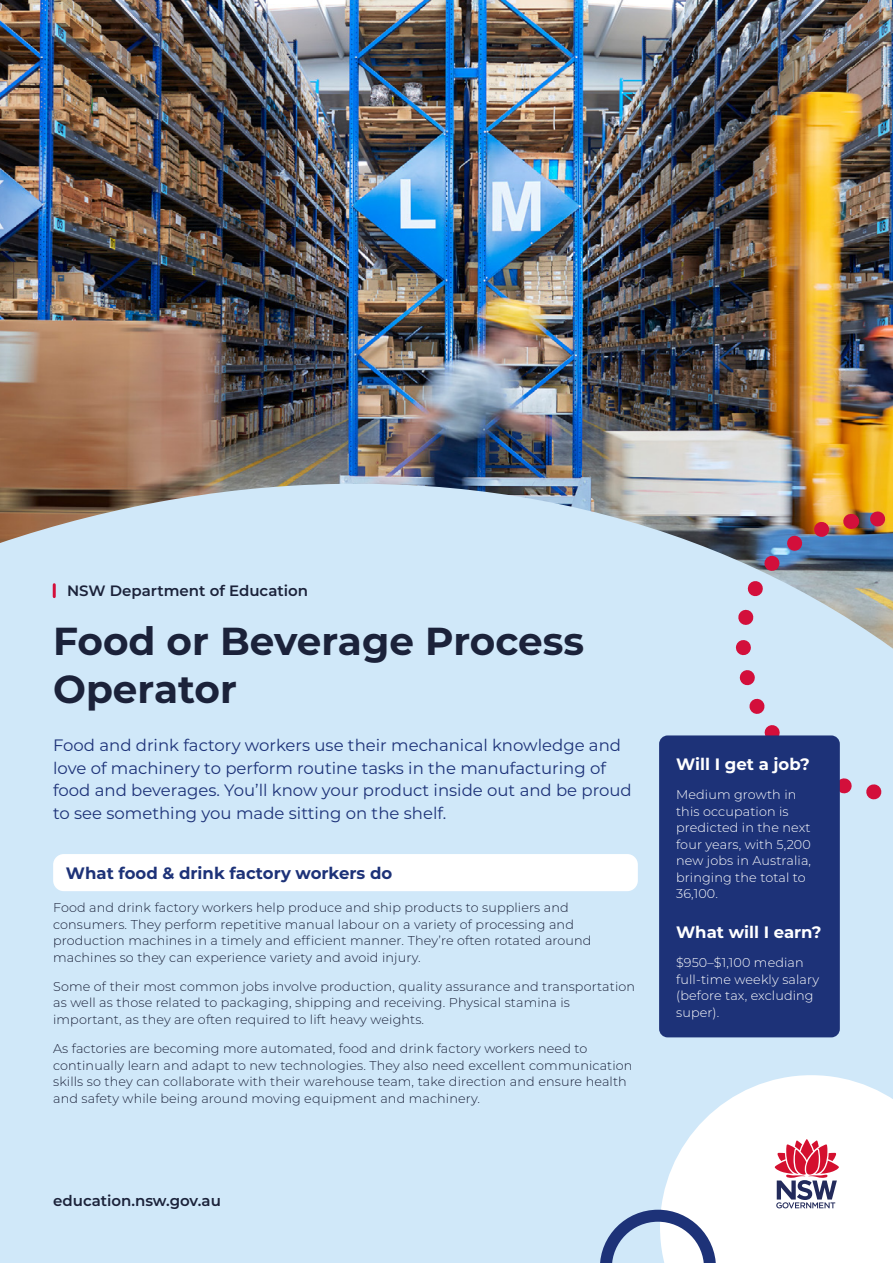
<style>
.page{position:relative;width:893px;height:1263px;background:#fff}
.page>*{position:absolute;margin:0;border:0;box-sizing:border-box;transform-origin:0 0}
.Cover_Heading{font:700 39px/48px "Montserrat";color:#1b223a}
.Intro_heading{font:16.5px/22.5px "Montserrat";color:#1d3278}
.Body_Heading_Boxed{font:700 16.5px "Montserrat";color:#1d3278}
.Body_Heading{font:700 16.5px "Montserrat";color:#fff}
.t1{font:600 15px "Montserrat";color:#1b223a}
.Body_2{font:300 12.75px/16.5px "Montserrat";letter-spacing:.01em;color:#1b223a}
.Body_2-2{font:300 12.75px/16.5px "Montserrat";letter-spacing:.01em;color:#fff}
</style>
<div class="page">
<img style="left:0;top:0;width:893px;height:1263px">
<svg style="left:53px;top:585px;width:3px;height:12px"></svg>
<svg style="left:600px;top:1075px;width:293px;height:188px"></svg>
<svg style="left:686px;top:510px;width:207px;height:298px;background:#b7c2d2"></svg>
<svg style="left:849px;top:505px;width:44px;height:300px;background:#b3bcc4"></svg>
<div style="left:659px;top:735px;width:181px;height:302px;background:#1d3278;border-radius:9px"></div>
<div style="left:53px;top:854px;width:585px;height:37px;background:#fff;border-radius:11px"></div>
<p class="t1" style="left:67px;top:580px;width:243px">NSW Department of Education</p>
<h1 class="Cover_Heading" style="left:53px;top:616px;width:533px">Food or Beverage Process<br>Operator</h1>
<p class="Intro_heading" style="left:53px;top:734px;width:580px">Food and drink factory workers use their mechanical knowledge and love of machinery to perform routine tasks in the manufacturing of food and beverages. You’ll know your product inside out and be proud to see something you made sitting on the shelf.</p>
<h2 class="Body_Heading_Boxed" style="left:66px;top:861px;width:328px">What food &amp; drink factory workers do</h2>
<p class="Body_2" style="left:53px;top:899px;width:540px">Food and drink factory workers help produce and ship products to suppliers and consumers. They perform repetitive manual labour on a variety of processing and production machines in a timely and efficient manner. They’re often rotated around machines so they can experience variety and avoid injury.</p>
<p class="Body_2" style="left:53px;top:977px;width:583px">Some of their most common jobs involve production, quality assurance and transportation as well as those related to packaging, shipping and receiving. Physical stamina is important, as they are often required to lift heavy weights.</p>
<p class="Body_2" style="left:53px;top:1040px;width:581px">As factories are becoming more automated, food and drink factory workers need to continually learn and adapt to new technologies. They also need excellent communication skills so they can collaborate with their warehouse team, take direction and ensure health and safety while being around moving equipment and machinery.</p>
<p class="t1" style="left:53px;top:1190px;width:169px">education.nsw.gov.au</p>
<h2 class="Body_Heading" style="left:676px;top:752px;width:135px">Will I get a job?</h2>
<p class="Body_2-2" style="left:676px;top:786px;width:137px">Medium growth in this occupation is predicted in the next four years, with 5,200 new jobs in Australia, bringing the total to<br>36,100.</p>
<h2 class="Body_Heading" style="left:676px;top:920px;width:147px">What will I earn?</h2>
<p class="Body_2-2" style="left:676px;top:954px;width:145px">$950–$1,100 median full-time weekly salary (before tax, excluding super).</p>
</div>
